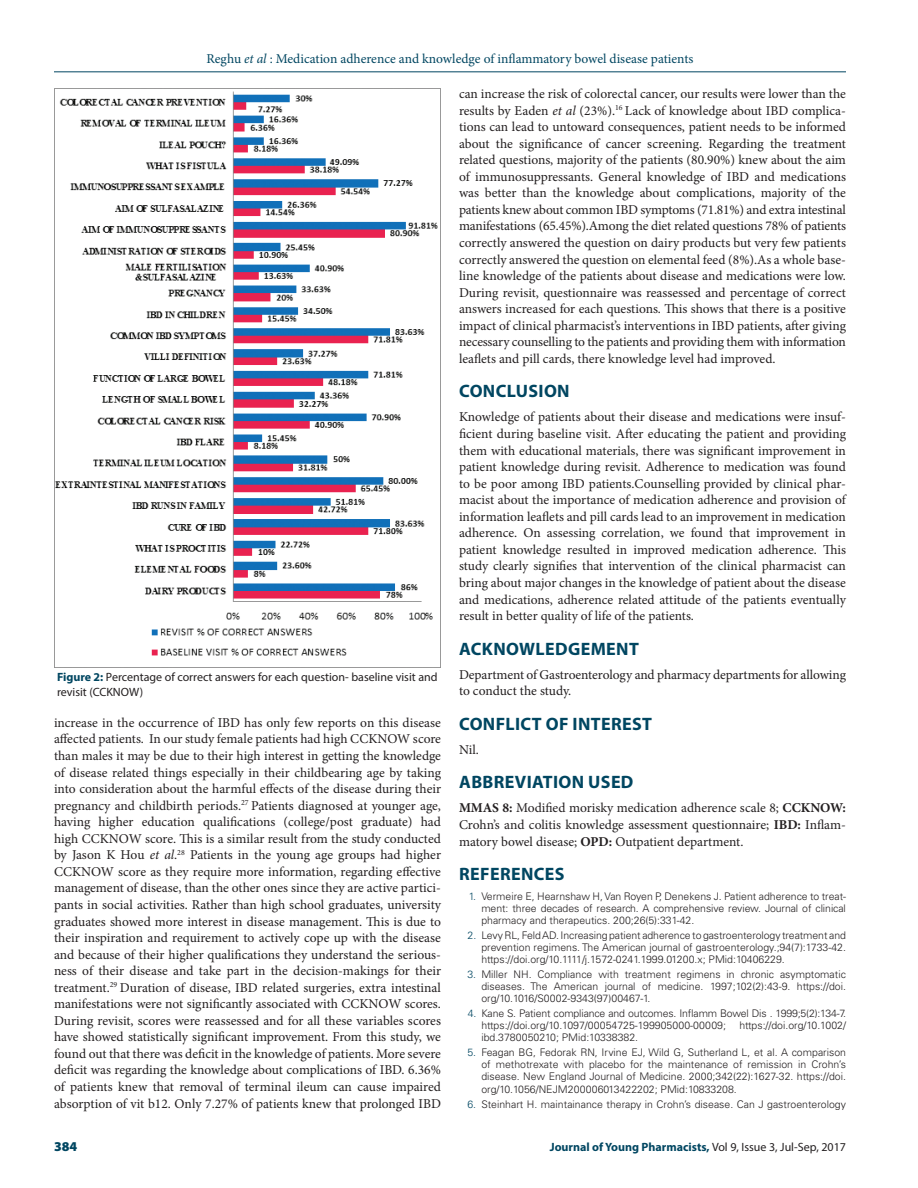
<style>
.page{position:relative;width:918px;height:1188px;background:#fff}
.page>*{position:absolute;margin:0;border:0;box-sizing:border-box;transform-origin:0 0}
._1_HD{font:700 18px "Myriad Pro";letter-spacing:.02em;color:#004661}
.TXT{font:13.5px/16.5px "Minion Pro";letter-spacing:-.005em;color:#231f20;text-align:justify}
.t1{font:13.5px "Minion Pro";color:#004661}
.t2{font:900 13.5px "Myriad Pro";color:#004661}
.FIG_CAP{font:12px/15px "Myriad Pro";color:#231f20}
.t3{font:700 12px "Myriad Pro";color:#004661}
.t4{font:300 10.5px/12px "Univers LT Std";color:#231f20;text-align:justify}
.s1{font-style:italic}
.s2{font-weight:700;color:#004661}
.s3{font-weight:700}
.s4{color:#004661}
.s5{font-weight:400;color:#231f20}
</style>
<div class="page">
<hr style="left:54px;top:72px;width:792px;height:1px;background:#004661">
<img style="left:54px;top:88px;width:387px;height:579px">
<p class="t1" style="left:207px;top:50px;width:488px">Reghu <span class="s1">et al</span> : Medication adherence and knowledge of inflammatory bowel disease patients</p>
<p class="FIG_CAP" style="left:57px;top:669px;width:382px"><span class="s2">Figure 2:</span> Percentage of correct answers for each question- baseline visit and revisit (CCKNOW)</p>
<p class="TXT" style="left:54px;top:714px;width:389px">increase in the occurrence of IBD has only few reports on this disease affected patients. In our study female patients had high CCKNOW score than males it may be due to their high interest in getting the knowledge of disease related things especially in their childbearing age by taking into consideration about the harmful effects of the disease during their pregnancy and childbirth periods.<sup>27</sup> Patients diagnosed at younger age, having higher education qualifications (college/post graduate) had high CCKNOW score. This is a similar result from the study conducted by Jason K Hou <span class="s1">et al</span>.<sup>28</sup> Patients in the young age groups had higher CCKNOW score as they require more information, regarding effective management of disease, than the other ones since they are active partici&shy;pants in social activities. Rather than high school graduates, university graduates showed more interest in disease management. This is due to their inspiration and requirement to actively cope up with the disease and because of their higher qualifications they understand the serious&shy;ness of their disease and take part in the decision-makings for their treatment.<sup>29</sup> Duration of disease, IBD related surgeries, extra intestinal manifestations were not significantly associated with CCKNOW scores.<br>During revisit, scores were reassessed and for all these variables scores have showed statistically significant improvement. From this study, we found out that there was deficit in the knowledge of patients. More severe deficit was regarding the knowledge about complications of IBD. 6.36% of patients knew that removal of terminal ileum can cause impaired absorption of vit b12. Only 7.27% of patients knew that prolonged IBD</p>
<p class="TXT" style="left:459px;top:85px;width:389px">can increase the risk of colorectal cancer, our results were lower than the results by Eaden <span class="s1">et al</span> (23%).<sup>16</sup> Lack of knowledge about IBD complica&shy;tions can lead to untoward consequences, patient needs to be informed about the significance of cancer screening. Regarding the treatment related questions, majority of the patients (80.90%) knew about the aim of immunosuppressants. General knowledge of IBD and medications was better than the knowledge about complications, majority of the patients knew about common IBD symptoms (71.81%) and extra intestinal manifestations (65.45%).Among the diet related questions 78% of patients correctly answered the question on dairy products but very few patients correctly answered the question on elemental feed (8%).As a whole base&shy;line knowledge of the patients about disease and medications were low.<br>During revisit, questionnaire was reassessed and percentage of correct answers increased for each questions. This shows that there is a positive impact of clinical pharmacist’s interventions in IBD patients, after giving necessary counselling to the patients and providing them with information leaflets and pill cards, there knowledge level had improved.</p>
<p class="_1_HD" style="left:459px;top:380px;width:112px">CONCLUSION</p>
<p class="TXT" style="left:459px;top:409px;width:389px">Knowledge of patients about their disease and medications were insuf&shy;ficient during baseline visit. After educating the patient and providing them with educational materials, there was significant improvement in patient knowledge during revisit. Adherence to medication was found to be poor among IBD patients.Counselling provided by clinical phar&shy;macist about the importance of medication adherence and provision of information leaflets and pill cards lead to an improvement in medication adherence. On assessing correlation, we found that improvement in patient knowledge resulted in improved medication adherence. This study clearly signifies that intervention of the clinical pharmacist can bring about major changes in the knowledge of patient about the disease and medications, adherence related attitude of the patients eventually result in better quality of life of the patients.</p>
<p class="_1_HD" style="left:459px;top:637px;width:181px">ACKNOWLEDGEMENT</p>
<p class="TXT" style="left:459px;top:666px;width:389px">Department of Gastroenterology and pharmacy departments for allowing to conduct the study.</p>
<p class="_1_HD" style="left:459px;top:712px;width:194px">CONFLICT OF INTEREST</p>
<p class="TXT" style="left:459px;top:741px;width:21px">Nil.</p>
<p class="_1_HD" style="left:459px;top:771px;width:176px">ABBREVIATION USED</p>
<p class="TXT" style="left:459px;top:800px;width:389px"><span class="s3">MMAS 8:</span> Modified morisky medication adherence scale 8; <span class="s3">CCKNOW:<br></span>Crohn’s and colitis knowledge assessment questionnaire; <span class="s3">IBD:</span> Inflam&shy;matory bowel disease; <span class="s3">OPD:</span> Outpatient department.</p>
<p class="_1_HD" style="left:459px;top:862px;width:107px">REFERENCES</p>
<p class="t4" style="left:481px;top:890px;width:366px;text-indent:-13px"><span class="s4">1.</span> Vermeire E, Hearnshaw H, Van Royen P, Denekens J. Patient adherence to treat&shy;ment: three decades of research. A comprehensive review. Journal of clinical pharmacy and therapeutics. 200;26(5):331-42.</p>
<p class="t4" style="left:481px;top:929px;width:366px;text-indent:-14px"><span class="s4">2.</span> Levy RL, Feld AD. Increasing patient adherence to gastroenterology treatment and prevention regimens. The American journal of gastroenterology.;94(7):1733-42. https://doi.org/10.1111/j.1572-0241.1999.01200.x; PMid:10406229.</p>
<p class="t4" style="left:481px;top:968px;width:366px;text-indent:-14px"><span class="s4">3.</span> Miller NH. Compliance with treatment regimens in chronic asymptomatic diseases. The American journal of medicine. 1997;102(2):43-9. https://doi. org/10.1016/S0002-9343(97)00467-1.</p>
<p class="t4" style="left:481px;top:1007px;width:366px;text-indent:-14px"><span class="s4">4.</span> Kane S. Patient compliance and outcomes. Inflamm Bowel Dis . 1999;5(2):134-7. https://doi.org/10.1097/00054725-199905000-00009;</p>
<p class="t4" style="left:739px;top:1020px;width:108px">https://doi.org/10.1002/</p>
<p class="t4" style="left:481px;top:1032px;width:158px">ibd.3780050210; PMid:10338382.</p>
<p class="t4" style="left:481px;top:1047px;width:366px;text-indent:-14px"><span class="s4">5.</span> Feagan BG, Fedorak RN, Irvine EJ, Wild G, Sutherland L, et al. A comparison of methotrexate with placebo for the maintenance of remission in Crohn’s disease. New England Journal of Medicine. 2000;342(22):1627-32. https://doi. org/10.1056/NEJM200006013422202; PMid:10833208.</p>
<p class="t4" style="left:467px;top:1098px;width:380px"><span class="s4">6.</span> Steinhart H. maintainance therapy in Crohn’s disease. Can J gastroenterology</p>
<p class="t2" style="left:54px;top:1137px;width:25px">384</p>
<p class="t3" style="left:550px;top:1139px;width:298px">Journal of Young Pharmacists, <span class="s5">Vol 9, Issue 3, Jul-Sep, 2017</span></p>
</div>
